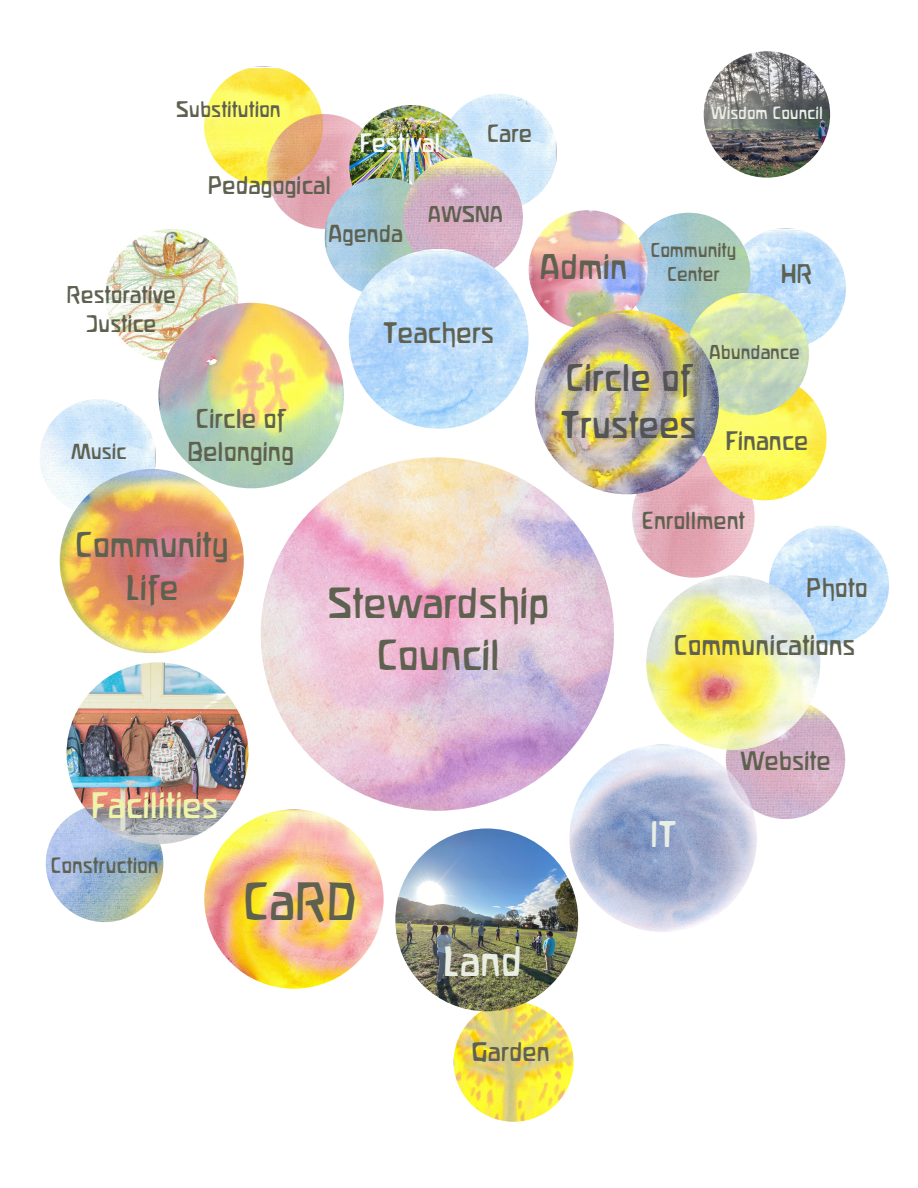
<style>
.page{position:relative;width:918px;height:1188px;background:#fff}
.page>*{position:absolute;margin:0;border:0;box-sizing:border-box;transform-origin:0 0}
.t1{font:47.25px "Waldorfschrift";color:#5f6150}
.t2{font:38.25px/52.8px "Waldorfschrift";color:#5f6150;text-align:center}
.t3{font:37.5px "Waldorfschrift";color:#e9eee4}
.t4{font:34.05px/47.2px "Waldorfschrift";color:#545454}
.t5{font:32.55px "Waldorfschrift";color:#e9eee4}
.t6{font:32.4px "Waldorfschrift";color:#eef4ab}
.t7{font:31.5px/43.7px "Waldorfschrift";color:#5f6150;text-align:center}
.t8{font:31.35px "Waldorfschrift";color:#5f6150}
.t9{font:26.1px "Waldorfschrift";color:#5f6150}
.t10{font:25.2px "Waldorfschrift";color:#5f6150}
.t11{font:24px/33.2px "Waldorfschrift";color:#5f6150;text-align:center}
.t12{font:23.7px "Waldorfschrift";color:#5f6150}
.t13{font:23.55px "Waldorfschrift";color:#f5f9fc}
.t14{font:23.55px "Waldorfschrift";color:#5f6150}
.t15{font:22.35px "Waldorfschrift";color:#5f6150}
.t16{font:22.05px "Waldorfschrift";color:#5f6150}
.t17{font:21.75px "Waldorfschrift";color:#5f6150}
.t18{font:21.6px "Waldorfschrift";color:#5f6150}
.t19{font:21.3px "Waldorfschrift";color:#5f6150}
.t20{font:20.1px "Waldorfschrift";color:#5f6150}
.t21{font:19.8px "Waldorfschrift";color:#5f6150}
.t22{font:19.5px "Waldorfschrift";color:#5f6150}
.t23{font:17.7px "Waldorfschrift";color:#5f6150}
.t24{font:15.6px "Waldorfschrift";color:#e9eee4}
</style>
<div class="page">
<img style="left:726px;top:228px;width:120px;height:120px;border-radius:50%">
<img style="left:627px;top:213px;width:123px;height:123px;border-radius:50%">
<img style="left:261px;top:457px;width:353px;height:354px;border-radius:50%">
<img style="left:441px;top:94px;width:116px;height:116px;border-radius:50%">
<img style="left:204px;top:66px;width:119px;height:119px;border-radius:50%">
<img style="left:267px;top:114px;width:115px;height:115px;border-radius:50%">
<img style="left:349px;top:105px;width:124px;height:124px;border-radius:50%">
<img style="left:324px;top:178px;width:119px;height:118px;border-radius:50%">
<img style="left:403px;top:157px;width:120px;height:120px;border-radius:50%">
<img style="left:349px;top:249px;width:180px;height:180px;border-radius:50%">
<img style="left:46px;top:805px;width:117px;height:117px;border-radius:50%">
<img style="left:67px;top:662px;width:181px;height:182px;border-radius:50%">
<img style="left:632px;top:455px;width:123px;height:123px;border-radius:50%">
<img style="left:726px;top:700px;width:119px;height:119px;border-radius:50%">
<img style="left:769px;top:525px;width:120px;height:120px;border-radius:50%">
<img style="left:646px;top:576px;width:174px;height:174px;border-radius:50%">
<img style="left:454px;top:1002px;width:120px;height:120px;border-radius:50%">
<img style="left:395px;top:828px;width:183px;height:183px;border-radius:50%">
<img style="left:204px;top:809px;width:180px;height:180px;border-radius:50%">
<img style="left:40px;top:399px;width:116px;height:117px;border-radius:50%">
<img style="left:60px;top:469px;width:184px;height:184px;border-radius:50%">
<img style="left:569px;top:744px;width:188px;height:188px;border-radius:50%">
<img style="left:704px;top:51px;width:126px;height:127px;border-radius:50%">
<img style="left:105px;top:229px;width:133px;height:133px;border-radius:50%">
<img style="left:158px;top:303px;width:186px;height:185px;border-radius:50%">
<img style="left:529px;top:210px;width:119px;height:119px;border-radius:50%">
<img style="left:703px;top:376px;width:124px;height:124px;border-radius:50%">
<img style="left:686px;top:293px;width:123px;height:122px;border-radius:50%">
<img style="left:535px;top:310px;width:184px;height:184px;border-radius:50%">
<p class="t21" style="left:176px;top:102px;width:106px">Substitution</p>
<p class="t15" style="left:208px;top:177px;width:125px">Pedagogical</p>
<p class="t13" style="left:359px;top:134px;width:83px">Festival</p>
<p class="t16" style="left:487px;top:125px;width:47px">Care</p>
<p class="t19" style="left:67px;top:287px;width:111px">Restorative</p>
<p class="t19" style="left:86px;top:316px;width:72px">Justice</p>
<p class="t22" style="left:71px;top:444px;width:57px">Music</p>
<p class="t11" style="left:188px;top:405px;width:108px">Circle of<br>Belonging</p>
<p class="t18" style="left:328px;top:226px;width:76px">Agenda</p>
<p class="t20" style="left:428px;top:207px;width:77px">AWSNA</p>
<p class="t9" style="left:383px;top:323px;width:113px">Teachers</p>
<p class="t24" style="left:711px;top:107px;width:114px">Wisdom Council</p>
<p class="t8" style="left:540px;top:255px;width:89px">Admin</p>
<p class="t23" style="left:650px;top:244px;width:87px">Community</p>
<p class="t23" style="left:667px;top:268px;width:54px">Center</p>
<p class="t12" style="left:781px;top:265px;width:33px">HR</p>
<p class="t23" style="left:709px;top:345px;width:92px">Abundance</p>
<p class="t4" style="left:561px;top:358px;width:138px">Circle of<br>Trustees</p>
<p class="t14" style="left:725px;top:433px;width:85px">Finance</p>
<p class="t17" style="left:642px;top:512px;width:105px">Enrollment</p>
<p class="t7" style="left:75px;top:526px;width:155px">Community<br>Life</p>
<p class="t2" style="left:327px;top:580px;width:224px">Stewardship<br>Council</p>
<p class="t6" style="left:90px;top:794px;width:129px">Facilities</p>
<p class="t22" style="left:51px;top:859px;width:109px">Construction</p>
<p class="t1" style="left:243px;top:884px;width:116px">CaRD</p>
<p class="t3" style="left:442px;top:948px;width:81px">Land</p>
<p class="t12" style="left:471px;top:1043px;width:80px">Garden</p>
<p class="t12" style="left:806px;top:579px;width:63px">Photo</p>
<p class="t10" style="left:674px;top:636px;width:183px">Communications</p>
<p class="t5" style="left:650px;top:823px;width:28px">IT</p>
<p class="t12" style="left:740px;top:752px;width:92px">Website</p>
</div>
